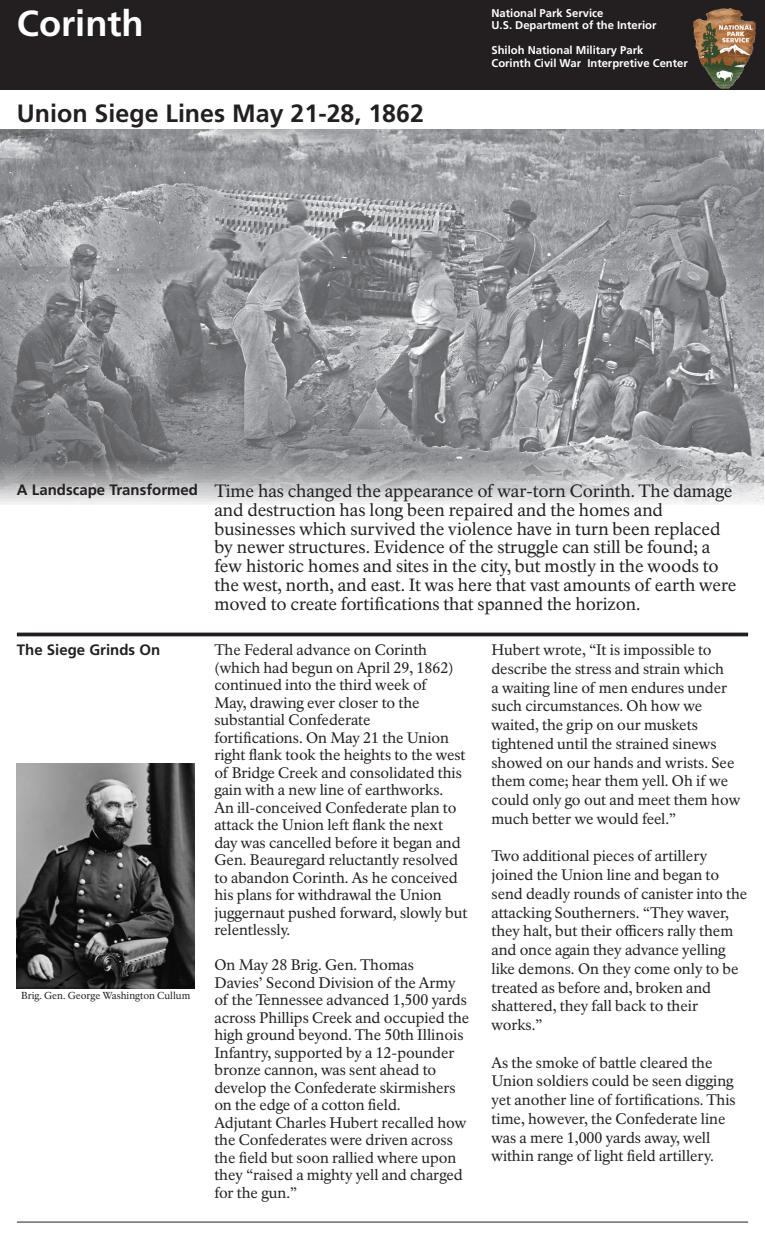
<style>
.page{position:relative;width:765px;height:1260px;background:#fff}
.page>*{position:absolute;margin:0;border:0;box-sizing:border-box;transform-origin:0 0}
.t1{font:700 36.25px "Frutiger LT Std";color:#fff}
.t2{font:700 25px "Frutiger LT Std";color:#231f20}
.t3{font:17.5px/18.8px "NPS Rawlinson OT";letter-spacing:-.005em;color:#231f20}
.t4{font:15px/17.5px "NPS Rawlinson OT";letter-spacing:-.005em;color:#231f20}
.t5{font:700 15px "Frutiger LT Std";color:#231f20}
.t6{font:700 11.25px/12.5px "Frutiger LT Std";color:#fff}
.t7{font:10px "NPS Rawlinson OT";color:#231f20}
.s1{font-family:"Frutiger LT Std";font-weight:700;font-size:15px}
</style>
<div class="page">
<hr style="left:17px;top:633px;width:731px;height:3px;background:#231f20">
<hr style="left:17px;top:1222px;width:731px;height:1px;background:#231f20">
<div style="left:0;top:0;width:765px;height:90px;background:#231f20"></div>
<img style="left:694px;top:8px;width:47px;height:80px">
<div style="left:692px;top:0;width:65px;height:90px;border:1px solid #231f20"></div>
<img style="left:0;top:130px;width:764px;height:374px">
<img style="left:17px;top:763px;width:178px;height:225px">
<h1 class="t1" style="left:17px;top:2px;width:128px">Corinth</h1>
<h2 class="t2" style="left:17px;top:98px;width:409px">Union Siege Lines May 21-28, 1862</h2>
<h5 class="t6" style="left:492px;top:7px;width:113px">National Park Service</h5>
<p class="t6" style="left:492px;top:19px;width:167px">U.S. Department of the Interior</p>
<p class="t6" style="left:492px;top:44px;width:198px">Shiloh National Military Park<br>Corinth Civil War Interpretive Center</p>
<p class="t3" style="left:17px;top:482px;width:717px"><span class="s1">A Landscape Transformed</span> Time has changed the appearance of war-torn Corinth. The damage</p>
<p class="t3" style="left:214px;top:501px;width:524px">and destruction has long been repaired and the homes and businesses which survived the violence have in turn been replaced by newer structures. Evidence of the struggle can still be found; a few historic homes and sites in the city, but mostly in the woods to the west, north, and east. It was here that vast amounts of earth were moved to create fortifcations that spanned the horizon.</p>
<p class="t5" style="left:17px;top:641px;width:145px">The Siege Grinds On</p>
<p class="t4" style="left:214px;top:641px;width:254px">The Federal advance on Corinth (which had begun on April 29, 1862) continued into the third week of<br>May, drawing ever closer to the substantial Confederate<br>fortifcations. On May 21 the Union right fank took the heights to the west of Bridge Creek and consolidated this gain with a new line of earthworks.<br>An ill-conceived Confederate plan to attack the Union left fank the next day was cancelled before it began and Gen. Beauregard reluctantly resolved to abandon Corinth. As he conceived his plans for withdrawal the Union juggernaut pushed forward, slowly but relentlessly.</p>
<p class="t4" style="left:214px;top:956px;width:256px">On May 28 Brig. Gen. Thomas<br>Davies’ Second Division of the Army of the Tennessee advanced 1,500 yards across Phillips Creek and occupied the high ground beyond. The 50th Illinois Infantry, supported by a 12-pounder bronze cannon, was sent ahead to develop the Confederate skirmishers on the edge of a cotton feld.<br>Adjutant Charles Hubert recalled how the Confederates were driven across the feld but soon rallied where upon they “raised a mighty yell and charged for the gun.”</p>
<p class="t4" style="left:492px;top:641px;width:250px;line-height:18.8px">Hubert wrote, “It is impossible to describe the stress and strain which<br>a waiting line of men endures under such circumstances. Oh how we waited, the grip on our muskets tightened until the strained sinews showed on our hands and wrists. See them come; hear them yell. Oh if we could only go out and meet them how much better we would feel.”</p>
<p class="t4" style="left:492px;top:847px;width:257px;line-height:18.8px">Two additional pieces of artillery joined the Union line and began to send deadly rounds of canister into the attacking Southerners. “They waver, they halt, but their ofcers rally them and once again they advance yelling like demons. On they come only to be treated as before and, broken and shattered, they fall back to their works.”</p>
<p class="t4" style="left:492px;top:1053px;width:246px;line-height:18.8px">As the smoke of battle cleared the Union soldiers could be seen digging yet another line of fortifcations. This time, however, the Confederate line was a mere 1,000 yards away, well within range of light feld artillery.</p>
<p class="t7" style="left:21px;top:990px;width:171px">Brig. Gen. George Washington Cullum</p>
</div>
